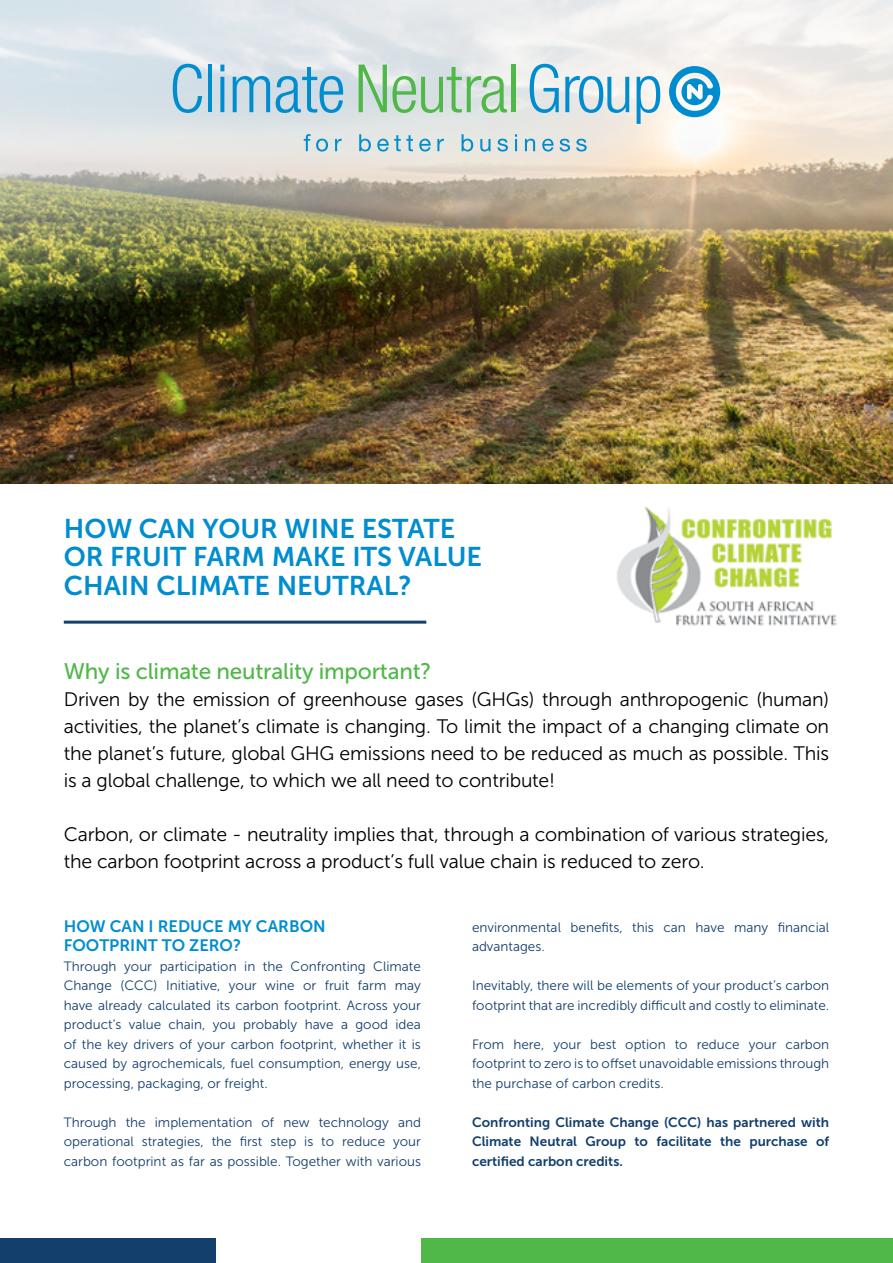
<style>
.page{position:relative;width:893px;height:1263px;background:#fff}
.page>*{position:absolute;margin:0;border:0;box-sizing:border-box;transform-origin:0 0}
.t1{font:27px/28.5px "Museo Sans 700";color:#008dd0}
.t2{font:22.5px "Museo Sans 500";letter-spacing:-.01em;color:#50b848}
.t3{font:19.5px/27px "Museo Sans 300";letter-spacing:-.01em;color:#000;text-align:justify}
.t4{font:16.5px/19.5px "Museo Sans 700";color:#008dd0}
.t5{font:13.5px/19.5px "Museo Sans 300";color:#133f6d;text-align:justify}
.t6{font:13.5px/19.5px "Museo Sans 700";color:#133f6d;text-align:justify}
</style>
<div class="page">
<img style="left:617px;top:507px;width:220px;height:119px">
<img style="left:0;top:319px;width:893px;height:164px">
<img style="left:0;top:0;width:893px;height:319px">
<hr style="left:64px;top:621px;width:362px;height:3px;background:#133f6d">
<div style="left:421px;top:1238px;width:472px;height:25px;background:#50b848"></div>
<div style="left:0;top:1238px;width:217px;height:25px;background:#133f6d"></div>
<svg style="left:304px;top:134px;width:24px;height:18px"></svg>
<svg style="left:335px;top:139px;width:7px;height:12px"></svg>
<svg style="left:359px;top:134px;width:12px;height:18px"></svg>
<svg style="left:377px;top:135px;width:36px;height:17px"></svg>
<svg style="left:419px;top:139px;width:12px;height:13px"></svg>
<svg style="left:437px;top:139px;width:7px;height:12px"></svg>
<svg style="left:462px;top:134px;width:11px;height:18px"></svg>
<svg style="left:480px;top:139px;width:10px;height:13px"></svg>
<svg style="left:497px;top:139px;width:11px;height:13px"></svg>
<svg style="left:515px;top:134px;width:2px;height:17px"></svg>
<svg style="left:525px;top:139px;width:10px;height:12px"></svg>
<svg style="left:542px;top:139px;width:12px;height:13px"></svg>
<svg style="left:560px;top:139px;width:10px;height:13px"></svg>
<svg style="left:576px;top:139px;width:11px;height:13px"></svg>
<svg style="left:173px;top:64px;width:29px;height:49px"></svg>
<hr style="left:208px;top:65px;width:4px;height:47px;background:#008dd0">
<svg style="left:220px;top:65px;width:4px;height:6px"></svg>
<svg style="left:220px;top:77px;width:4px;height:35px"></svg>
<svg style="left:233px;top:76px;width:37px;height:36px"></svg>
<svg style="left:276px;top:67px;width:67px;height:46px;background:#90c4dd"></svg>
<svg style="left:359px;top:65px;width:148px;height:48px;background:#b4d6b8"></svg>
<hr style="left:511px;top:65px;width:4px;height:47px;background:#50b848">
<svg style="left:530px;top:64px;width:29px;height:49px"></svg>
<svg style="left:565px;top:76px;width:64px;height:37px;background:#9acae0"></svg>
<svg style="left:637px;top:76px;width:23px;height:48px"></svg>
<svg style="left:669px;top:66px;width:51px;height:51px"></svg>
<h1 class="t1" style="left:64px;top:514px;width:420px">HOW CAN YOUR WI NE ESTATE<br>OR FRUIT FARM MAKE ITS VALUE<br>CHAI N CLI MATE NEUTRAL?</h1>
<h2 class="t2" style="left:64px;top:658px;width:369px">Why is climate neutrality important?</h2>
<p class="t3" style="left:64px;top:685px;width:767px">Driven by the emission of greenhouse gases (GHGs) through anthropogenic (human) activities, the planet’s climate is changing. To limit the impact of a changing climate on the planet’s future, global GHG emissions need to be reduced as much as possible. This is a global challenge, to which we all need to contribute!</p>
<h3 class="t3" style="left:64px;top:821px;width:767px">Carbon, or climate - neutrality implies that, through a combination of various strategies, the carbon footprint across a product’s full value chain is reduced to zero.</h3>
<p class="t4" style="left:64px;top:916px;width:263px">HOW CAN I REDUCE MY CARBON<br>FOOTPRI NT TO ZERO?</p>
<p class="t5" style="left:64px;top:956px;width:359px">Through your participation in the Confronting Climate Change (CCC) Initiative, your wine or fruit farm may have already calculated its carbon footprint. Across your product’s value chain, you probably have a good idea of the key drivers of your carbon footprint, whether it is caused by agrochemicals, fuel consumption, energy use, processing, packaging, or freight.</p>
<p class="t5" style="left:64px;top:1112px;width:359px">Through the implementation of new technology and operational strategies, the first step is to reduce your carbon footprint as far as possible. Together with various</p>
<p class="t5" style="left:472px;top:917px;width:359px">environmental benefits, this can have many financial advantages.</p>
<p class="t5" style="left:472px;top:976px;width:359px">Inevitably, there will be elements of your product’s carbon footprint that are incredibly difficult and costly to eliminate.</p>
<p class="t5" style="left:472px;top:1034px;width:359px">From here, your best option to reduce your carbon footprint to zero is to offset unavoidable emissions through the purchase of carbon credits.</p>
<p class="t6" style="left:472px;top:1112px;width:207px">CONFRONTING CLIMATE CHANGE (CCC</p>
<p class="t6" style="left:472px;top:1112px;width:359px;text-indent:225px">) HAS PARTNERED WITH CLIMATE NEUTRAL GROUP TO FACILITATE THE PURCHASE OF CERTIFIED CARBON CREDITS.</p>
</div>
